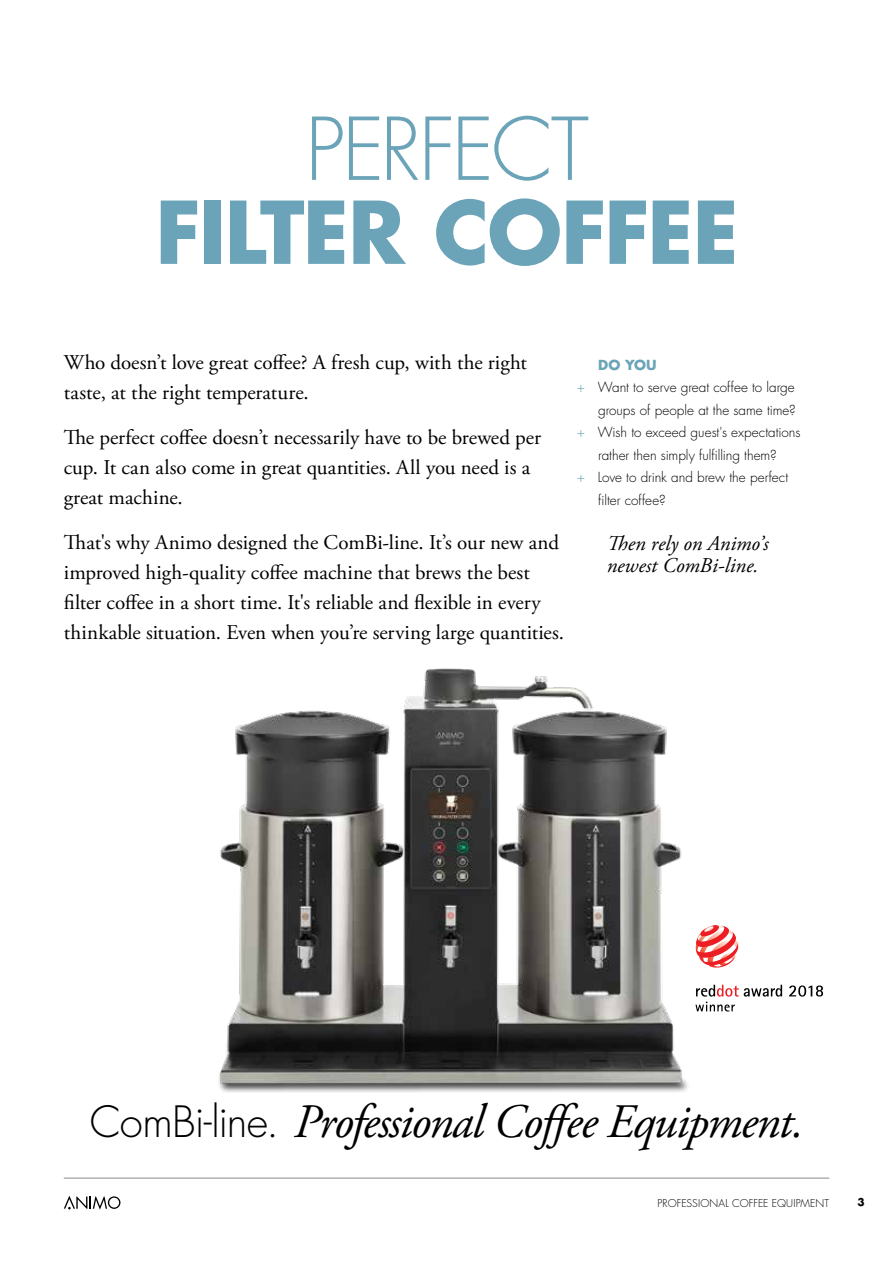
<style>
.page{position:relative;width:893px;height:1263px;background:#fff}
.page>*{position:absolute;margin:0;border:0;box-sizing:border-box;transform-origin:0 0}
.t1{font:700 84px "Futura Std";letter-spacing:-.02em;color:#6ba4b8}
.t2{font:300 84px "Futura Std";letter-spacing:-.035em;color:#6ba4b8}
.t3{font:italic 48px "Adobe Garamond Pro";letter-spacing:-.03em;color:#000}
.t4{font:21px/30px "Adobe Garamond Pro";color:#000}
.t5{font:italic 21px/22.5px "Adobe Garamond Pro";color:#000}
.t6{font:300 13.5px "Futura Std";color:#000}
.t7{font:700 13.5px "Futura Std";color:#6ba4b8}
.t8{font:300 10.5px "Futura Std";letter-spacing:.01em;color:#000}
.t9{font:700 10.5px "Futura Std";color:#000}
.s1{color:#6ba4b8}
.s2{font-family:"Futura Std";font-weight:300;font-style:normal;font-size:42px}
</style>
<div class="page">
<hr style="left:64px;top:1178px;width:765px;height:1px;background:#888c86">
<svg style="left:64px;top:1195px;width:56px;height:14px"></svg>
<img style="left:219px;top:668px;width:469px;height:424px">
<svg style="left:696px;top:925px;width:42px;height:42px"></svg>
<svg style="left:695px;top:1002px;width:40px;height:9px"></svg>
<svg style="left:696px;top:985px;width:86px;height:11px"></svg>
<svg style="left:789px;top:985px;width:34px;height:11px"></svg>
<h1 class="t2" style="left:305px;top:98px;width:285px">PERFECT</h1>
<h1 class="t1" style="left:155px;top:176px;width:585px">FILTER COFFEE</h1>
<p class="t4" style="left:64px;top:348px;width:464px">Who doesn’t love great coffee? A fresh cup, with the right taste, at the right temperature.</p>
<p class="t4" style="left:64px;top:423px;width:479px">The perfect coffee doesn’t necessarily have to be brewed per cup. It can also come in great quantities. All you need is a great machine.</p>
<p class="t4" style="left:64px;top:528px;width:502px">That's why Animo designed the ComBi-line. It’s our new and improved high-quality coffee machine that brews the best filter coffee in a short time. It's reliable and flexible in every thinkable situation. Even when you’re serving large quantities.</p>
<p class="t7" style="left:598px;top:356px;width:60px">DO YOU</p>
<p class="t6" style="left:577px;top:379px;width:219px"><span class="s1">+</span> Want to serve great coffee to large</p>
<p class="t6" style="left:598px;top:401px;width:199px">groups of people at the same time?</p>
<p class="t6" style="left:577px;top:424px;width:225px"><span class="s1">+</span> Wish to exceed guest's expectations</p>
<p class="t6" style="left:598px;top:446px;width:180px">rather then simply fulfilling them?</p>
<p class="t6" style="left:577px;top:469px;width:213px"><span class="s1">+</span> Love to drink and brew the perfect</p>
<p class="t6" style="left:598px;top:491px;width:69px">filter coffee?</p>
<p class="t5" style="left:607px;top:532px;width:163px">Then rely on Animo’s newest ComBi-line.</p>
<h2 class="t3" style="left:90px;top:1093px;width:716px"><span class="s2">ComBi-line.</span> Professional Coffee Equipment.</h2>
<p class="t8" style="left:658px;top:1197px;width:173px">PROFESSIONAL COFFEE EQUIPMENT</p>
<p class="t9" style="left:857px;top:1195px;width:9px">3</p>
</div>
